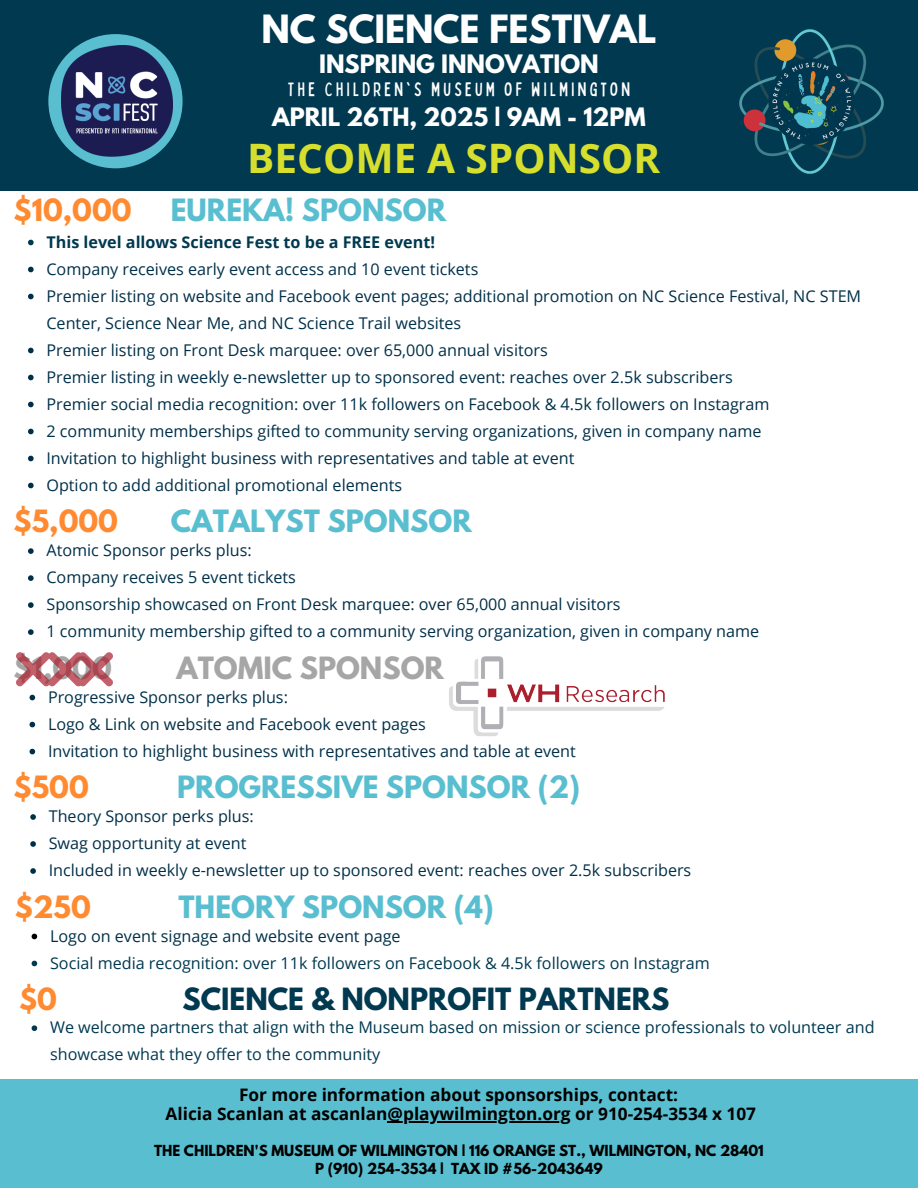
<style>
.page{position:relative;width:918px;height:1188px;background:#fff}
.page>*{position:absolute;margin:0;border:0;box-sizing:border-box;transform-origin:0 0}
.t1{font:700 40.65px "Open Sans";color:#d6df2d}
.t2{font:700 34.5px "League Spartan";color:#fff}
.t3{font:700 27.15px "League Spartan";color:#59bfd0}
.t4{font:700 27.15px "League Spartan";color:#013950}
.t5{font:700 27.15px "League Spartan";color:#ff8a30}
.t6{font:700 27.15px "League Spartan";color:#a6a6a6}
.t7{font:700 22.5px "League Spartan";color:#fff}
.t8{font:condensed 19.5px "Bobby Jones";letter-spacing:.175em;color:#fff}
.t9{font:700 17.25px/19.2px "Open Sans";color:#000;text-align:center}
.t10{font:16.2px/27px "Open Sans";color:#003049}
.t11{font:16.2px/27px "Open Sans";color:#013950}
.t12{font:700 16.2px "Open Sans";color:#013950}
.t13{font:700 13.5px "League Spartan";color:#000}
</style>
<div class="page">
<div style="left:0;top:1080px;width:918px;height:108px;background:#59bfd0"></div>
<div style="left:0;top:0;width:918px;height:190px;background:#013950"></div>
<img style="left:739px;top:29px;width:145px;height:145px">
<div style="left:48px;top:34px;width:135px;height:134px;background:#59bfd0;border-radius:50%"></div>
<img style="left:62px;top:46px;width:110px;height:110px">
<svg style="left:30px;top:695px;width:5px;height:5px"></svg>
<svg style="left:30px;top:722px;width:5px;height:5px"></svg>
<svg style="left:30px;top:749px;width:5px;height:5px"></svg>
<img style="left:449px;top:656px;width:216px;height:80px">
<svg style="left:28px;top:548px;width:6px;height:6px"></svg>
<svg style="left:28px;top:575px;width:6px;height:6px"></svg>
<svg style="left:28px;top:602px;width:6px;height:6px"></svg>
<svg style="left:28px;top:629px;width:6px;height:6px"></svg>
<svg style="left:28px;top:240px;width:6px;height:5px"></svg>
<svg style="left:28px;top:267px;width:6px;height:5px"></svg>
<svg style="left:28px;top:294px;width:6px;height:5px"></svg>
<svg style="left:28px;top:348px;width:6px;height:5px"></svg>
<svg style="left:28px;top:375px;width:6px;height:5px"></svg>
<svg style="left:28px;top:402px;width:6px;height:5px"></svg>
<svg style="left:28px;top:429px;width:6px;height:5px"></svg>
<svg style="left:28px;top:456px;width:6px;height:5px"></svg>
<svg style="left:28px;top:483px;width:6px;height:5px"></svg>
<svg style="left:30px;top:814px;width:6px;height:6px"></svg>
<svg style="left:30px;top:841px;width:6px;height:6px"></svg>
<svg style="left:30px;top:868px;width:6px;height:6px"></svg>
<svg style="left:32px;top:934px;width:5px;height:5px"></svg>
<svg style="left:32px;top:961px;width:5px;height:5px"></svg>
<svg style="left:32px;top:1025px;width:5px;height:6px"></svg>
<hr style="left:388px;top:1121px;width:183px;height:1px;background:#000">
<svg style="left:16px;top:652px;width:97px;height:35px"></svg>
<p class="t2" style="left:261px;top:12px;width:396px">NC SCIENCE FESTIVAL</p>
<p class="t7" style="left:319px;top:53px;width:281px">INSPRING INNOVATION</p>
<h2 class="t8" style="left:288px;top:77px;width:344px">THE CHILDREN'S MUSEUM OF WILMINGTON</h2>
<p class="t7" style="left:272px;top:105px;width:375px">APRIL 26TH, 2025 | 9AM - 12PM</p>
<h2 class="t1" style="left:247px;top:130px;width:414px">BECOME A SPONSOR</h2>
<p class="t5" style="left:14px;top:196px;width:120px">$10,000</p>
<p class="t3" style="left:171px;top:196px;width:277px">EUREKA! SPONSOR</p>
<p class="t12" style="left:46px;top:230px;width:390px">This level allows Science Fest to be a FREE event!</p>
<p class="t10" style="left:46px;top:255px;width:433px">Company receives early event access and 10 event tickets</p>
<h2 class="t10" style="left:46px;top:282px;width:816px">Premier listing on website and Facebook event pages; additional promotion on NC Science Festival, NC STEM<br>Center, Science Near Me, and NC Science Trail websites</h2>
<h2 class="t10" style="left:46px;top:336px;width:503px">Premier listing on Front Desk marquee: over 65,000 annual visitors</h2>
<p class="t10" style="left:46px;top:363px;width:688px">Premier listing in weekly e-newsletter up to sponsored event: reaches over 2.5k subscribers</p>
<p class="t10" style="left:46px;top:390px;width:725px">Premier social media recognition: over 11k followers on Facebook &amp; 4.5k followers on Instagram</p>
<p class="t10" style="left:46px;top:417px;width:717px">2 community memberships gifted to community serving organizations, given in company name</p>
<p class="t10" style="left:46px;top:444px;width:529px">Invitation to highlight business with representatives and table at event</p>
<p class="t10" style="left:46px;top:471px;width:357px">Option to add additional promotional elements</p>
<p class="t5" style="left:14px;top:508px;width:106px">$5,000</p>
<p class="t3" style="left:171px;top:508px;width:303px">CATALYST SPONSOR</p>
<p class="t10" style="left:46px;top:536px;width:207px">Atomic Sponsor perks plus:</p>
<p class="t10" style="left:46px;top:563px;width:251px">Company receives 5 event tickets</p>
<p class="t10" style="left:46px;top:590px;width:576px">Sponsorship showcased on Front Desk marquee: over 65,000 annual visitors</p>
<p class="t10" style="left:46px;top:617px;width:714px">1 community membership gifted to a community serving organization, given in company name</p>
<h1 class="t6" style="left:14px;top:654px;width:100px">$1,000</h1>
<h4 class="t6" style="left:176px;top:654px;width:269px">ATOMIC SPONSOR</h4>
<p class="t10" style="left:48px;top:683px;width:241px">Progressive Sponsor perks plus:</p>
<h4 class="t10" style="left:48px;top:710px;width:379px">Logo &amp; Link on website and Facebook event pages</h4>
<h5 class="t10" style="left:48px;top:737px;width:529px">Invitation to highlight business with representatives and table at event</h5>
<p class="t5" style="left:14px;top:774px;width:77px">$500</p>
<p class="t3" style="left:177px;top:774px;width:405px">PROGRESSIVE SPONSOR (2)</p>
<p class="t10" style="left:49px;top:802px;width:207px">Theory Sponsor perks plus:</p>
<h2 class="t10" style="left:49px;top:829px;width:199px">Swag opportunity at event</h2>
<h2 class="t10" style="left:49px;top:856px;width:644px">Included in weekly e-newsletter up to sponsored event: reaches over 2.5k subscribers</h2>
<p class="t5" style="left:15px;top:893px;width:77px">$250</p>
<h2 class="t3" style="left:178px;top:893px;width:317px">THEORY SPONSOR (4)</h2>
<p class="t10" style="left:50px;top:922px;width:352px">Logo on event signage and website event page</p>
<h2 class="t11" style="left:50px;top:949px;width:661px">Social media recognition: over 11k followers on Facebook &amp; 4.5k followers on Instagram</h2>
<p class="t5" style="left:19px;top:985px;width:39px">$0</p>
<h2 class="t4" style="left:183px;top:985px;width:488px">SCIENCE &amp; NONPROFIT PARTNERS</h2>
<h2 class="t11" style="left:50px;top:1014px;width:826px">We welcome partners that align with the Museum based on mission or science professionals to volunteer and showcase what they offer to the community</h2>
<p class="t9" style="left:166px;top:1085px;width:592px">For more information about sponsorships, contact:<br>Alicia Scanlan at ascanlan@playwilmington.org or 910-254-3534 x 107</p>
<p class="t13" style="left:154px;top:1144px;width:611px">THE CHILDREN'S MUSEUM OF WILMINGTON | 116 ORANGE ST., WILMINGTON, NC 28401</p>
<p class="t13" style="left:315px;top:1162px;width:289px">P (910) 254-3534 | TAX ID #56-2043649</p>
</div>
